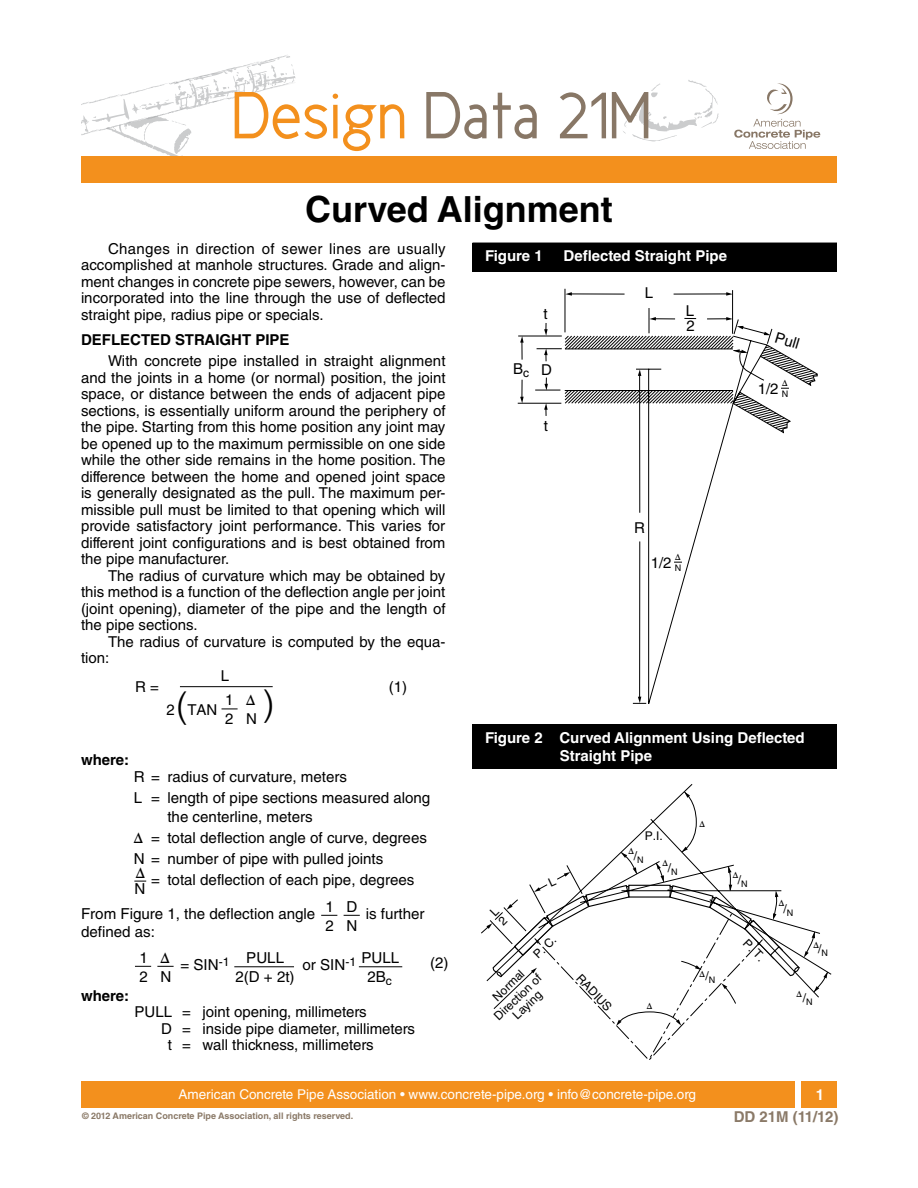
<style>
.page{position:relative;width:918px;height:1188px;background:#fff}
.page>*{position:absolute;margin:0;border:0;box-sizing:border-box;transform-origin:0 0}
.t1{font:67.05px "New Cicle Gordita";color:#876}
.t2{font:700 36px "Helvetica LT Std";color:#000}
.t3{font:300 36px "Helvetica";color:#000}
.t4{font:15.15px/21.1px "Helvetica LT Std";color:#000}
.t5{font:15px/16.5px "Helvetica LT Std";color:#000}
.t6{font:700 15px/18px "Helvetica LT Std";color:#fff}
.t7{font:700 15px "Helvetica LT Std";color:#000}
.t8{font:700 15px "Helvetica LT Std";color:#8a7967}
.t9{font:13.5px "Helvetica LT Std";color:#fff}
.t10{font:12px/15px "Helvetica LT Std";color:#000;text-align:center}
.t11{font:700 9px "Helvetica LT Std";color:#8a7967}
.t12{font:9px "Helvetica LT Std";color:#000}
.s1{color:#f3901d}
</style>
<div class="page">
<div style="left:81px;top:1082px;width:714px;height:26px;background:#f3901d"></div>
<div style="left:801px;top:1082px;width:36px;height:26px;background:#f3901d"></div>
<svg style="left:517px;top:288px;width:256px;height:416px"></svg>
<svg style="left:674px;top:292px;width:59px;height:4px"></svg>
<svg style="left:707px;top:317px;width:26px;height:3px"></svg>
<svg style="left:649px;top:317px;width:26px;height:3px"></svg>
<svg style="left:520px;top:336px;width:4px;height:24px"></svg>
<svg style="left:520px;top:380px;width:4px;height:23px"></svg>
<svg style="left:638px;top:541px;width:3px;height:162px"></svg>
<svg style="left:544px;top:349px;width:4px;height:12px"></svg>
<svg style="left:544px;top:403px;width:4px;height:13px"></svg>
<svg style="left:544px;top:378px;width:4px;height:12px"></svg>
<svg style="left:544px;top:323px;width:4px;height:13px"></svg>
<svg style="left:737px;top:326px;width:34px;height:9px"></svg>
<svg style="left:565px;top:292px;width:60px;height:4px"></svg>
<svg style="left:564px;top:344px;width:254px;height:169px"></svg>
<svg style="left:684px;top:318px;width:12px;height:1px"></svg>
<hr style="left:180px;top:686px;width:93px;height:1px;background:#000">
<svg style="left:222px;top:709px;width:16px;height:1px"></svg>
<svg style="left:134px;top:881px;width:12px;height:1px"></svg>
<svg style="left:157px;top:966px;width:17px;height:1px"></svg>
<svg style="left:135px;top:966px;width:16px;height:1px"></svg>
<svg style="left:344px;top:915px;width:16px;height:1px"></svg>
<svg style="left:321px;top:915px;width:16px;height:1px"></svg>
<hr style="left:234px;top:966px;width:60px;height:1px;background:#000">
<hr style="left:359px;top:966px;width:43px;height:1px;background:#000">
<div style="left:472px;top:243px;width:365px;height:29px;background:#000"></div>
<div style="left:472px;top:724px;width:365px;height:46px;background:#000"></div>
<svg style="left:81px;top:55px;width:215px;height:101px"></svg>
<svg style="left:734px;top:83px;width:86px;height:66px"></svg>
<svg style="left:623px;top:80px;width:96px;height:61px"></svg>
<div style="left:81px;top:156px;width:756px;height:27px;background:#f3901d"></div>
<svg style="left:481px;top:791px;width:347px;height:269px"></svg>
<h1 class="t1" style="left:233px;top:81px;width:421px"><span class="s1">Design</span> Data 21M</h1>
<h2 class="t2" style="left:305px;top:188px;width:309px">Curved Alignment</h2>
<p class="t5" style="left:81px;top:240px;width:366px;text-align:justify;text-indent:27px">Changes in direction of sewer lines are usually accomplished at manhole structures. Grade and align&shy;ment changes in concrete pipe sewers, however, can be incorporated into the line through the use of deflected straight pipe, radius pipe or specials.</p>
<p class="t7" style="left:81px;top:331px;width:210px">DEFLECTED STRAIGHT PIPE</p>
<p class="t5" style="left:81px;top:353px;width:366px;text-align:justify;text-indent:27px">With concrete pipe installed in straight alignment and the joints in a home (or normal) position, the joint space, or distance between the ends of adjacent pipe sections, is essentially uniform around the periphery of the pipe. Starting from this home position any joint may be opened up to the maximum permissible on one side while the other side remains in the home position. The difference between the home and opened joint space is generally designated as the pull. The maximum per&shy;missible pull must be limited to that opening which will provide satisfactory joint performance. This varies for different joint configurations and is best obtained from the pipe manufacturer.</p>
<p class="t5" style="left:81px;top:567px;width:366px;text-align:justify;text-indent:27px">The radius of curvature which may be obtained by this method is a function of the deflection angle per joint (joint opening), diameter of the pipe and the length of the pipe sections.</p>
<p class="t5" style="left:81px;top:633px;width:366px;text-indent:27px">The radius of curvature is computed by the equa&shy;tion:</p>
<p class="t5" style="left:135px;top:679px;width:25px">R =</p>
<p class="t5" style="left:221px;top:668px;width:10px">L</p>
<p class="t5" style="left:389px;top:679px;width:20px">(1)</p>
<h2 class="t3" style="left:176px;top:674px;width:13px">(</h2>
<h2 class="t3" style="left:262px;top:673px;width:13px">)</h2>
<p class="t5" style="left:225px;top:690px;width:33px;line-height:19.2px">1 ∆<br>2 N</p>
<p class="t5" style="left:166px;top:702px;width:52px">2 TAN</p>
<p class="t6" style="left:485px;top:247px;width:59px">Figure 1</p>
<p class="t6" style="left:564px;top:247px;width:165px">Deflected Straight Pipe</p>
<p class="t6" style="left:481px;top:249px;width:237px">Figure 1 Deflected Straight Pipe</p>
<p class="t5" style="left:544px;top:305px;width:6px">t</p>
<p class="t5" style="left:513px;top:361px;width:41px">B<sub>c</sub> D</p>
<p class="t5" style="left:544px;top:418px;width:6px">t</p>
<p class="t5" style="left:645px;top:285px;width:10px">L</p>
<p class="t5" style="left:686px;top:303px;width:10px;line-height:14.7px">L<br>2</p>
<p class="t5" style="left:634px;top:519px;width:12px">R</p>
<p class="t12" style="left:675px;top:552px;width:7px">∆</p>
<p class="t5" style="left:651px;top:554px;width:32px">1/2 <sub>N</sub></p>
<p class="t5" style="left:778px;top:329px;width:27px;rotate:17deg">Pull</p>
<p class="t12" style="left:782px;top:378px;width:7px">∆</p>
<p class="t5" style="left:758px;top:380px;width:32px">1/2 <sub>N</sub></p>
<p class="t7" style="left:81px;top:751px;width:50px">where:</p>
<p class="t4" style="left:134px;top:766px;width:298px">R = radius of curvature, meters<br>L = length of pipe sections measured along</p>
<p class="t4" style="left:134px;top:806px;width:295px;text-indent:34px">the centerline, meters<br>∆ = total deflection angle of curve, degrees<br>N = number of pipe with pulled joints</p>
<p class="t4" style="left:151px;top:869px;width:265px">= total deflection of each pipe, degrees</p>
<p class="t4" style="left:135px;top:865px;width:12px;line-height:16.2px">∆<br>N</p>
<p class="t4" style="left:81px;top:903px;width:236px">From Figure 1, the deflection angle</p>
<p class="t4" style="left:366px;top:903px;width:60px">is further</p>
<p class="t4" style="left:81px;top:921px;width:75px">defined as:</p>
<p class="t4" style="left:326px;top:897px;width:33px;line-height:19.4px">1 D<br>2 N</p>
<p class="t7" style="left:81px;top:986px;width:50px">where:</p>
<p class="t4" style="left:139px;top:947px;width:32px">1 ∆</p>
<p class="t4" style="left:303px;top:954px;width:55px">or SIN<sup>-1</sup></p>
<p class="t4" style="left:139px;top:966px;width:33px">2 N</p>
<p class="t4" style="left:235px;top:948px;width:61px;line-height:19.4px;text-align:center">PULL<br>2(D + 2t)</p>
<p class="t4" style="left:362px;top:948px;width:39px;line-height:19.4px;text-align:center">PULL<br>2B<sub>c</sub></p>
<p class="t4" style="left:430px;top:952px;width:20px">(2)</p>
<p class="t4" style="left:180px;top:954px;width:50px">= SIN<sup>-1</sup></p>
<p class="t5" style="left:135px;top:1004px;width:234px">PULL = joint opening, millimeters</p>
<p class="t5" style="left:161px;top:1020px;width:255px">D = inside pipe diameter, millimeters</p>
<p class="t5" style="left:168px;top:1037px;width:207px">t = wall thickness, millimeters</p>
<p class="t6" style="left:560px;top:728px;width:246px;text-indent:-75px">Figure 2 Curved Alignment Using Deflected<br>Straight Pipe</p>
<p class="t6" style="left:556px;top:738px;width:248px;text-indent:-74px">Figure 2 Curved Alignment Using Deflected<br>Straight Pipe</p>
<p class="t10" style="left:645px;top:828px;width:20px">P.I.</p>
<p class="t12" style="left:628px;top:846px;width:7px">∆</p>
<p class="t10" style="left:634px;top:849px;width:11px">/<sub>N</sub></p>
<p class="t12" style="left:662px;top:858px;width:7px">∆</p>
<p class="t10" style="left:668px;top:861px;width:11px">/<sub>N</sub></p>
<p class="t12" style="left:699px;top:819px;width:7px">∆</p>
<p class="t12" style="left:733px;top:870px;width:7px">∆</p>
<p class="t10" style="left:738px;top:872px;width:11px">/<sub>N</sub></p>
<p class="t10" style="left:530px;top:951px;width:28px;rotate:-44deg">P. C.</p>
<p class="t10" style="left:751px;top:936px;width:27px;rotate:46deg">P. T.</p>
<p class="t10" style="left:480px;top:1002px;width:62px;rotate:-44deg">Normal<br>Direction of</p>
<p class="t10" style="left:509px;top:1012px;width:37px;rotate:-44deg">Laying</p>
<p class="t10" style="left:584px;top:971px;width:47px;rotate:46deg">RADIUS</p>
<p class="t12" style="left:647px;top:1001px;width:7px">∆</p>
<p class="t12" style="left:700px;top:969px;width:7px">∆</p>
<p class="t10" style="left:706px;top:969px;width:11px">/<sub>N</sub></p>
<p class="t12" style="left:779px;top:898px;width:7px">∆</p>
<p class="t10" style="left:784px;top:901px;width:11px">/<sub>N</sub></p>
<p class="t12" style="left:813px;top:939px;width:7px">∆</p>
<p class="t10" style="left:818px;top:941px;width:11px">/<sub>N</sub></p>
<p class="t12" style="left:796px;top:989px;width:7px">∆</p>
<p class="t10" style="left:803px;top:990px;width:11px">/<sub>N</sub></p>
<p class="t9" style="left:179px;top:1086px;width:519px">American Concrete Pipe Association • www.concrete-pipe.org • info@concrete-pipe.org</p>
<p class="t6" style="left:816px;top:1085px;width:10px">1</p>
<p class="t11" style="left:82px;top:1111px;width:273px">© 2012 American Concrete Pipe Association, all rights reserved.</p>
<p class="t8" style="left:734px;top:1108px;width:106px">DD 21M (11/12)</p>
</div>
